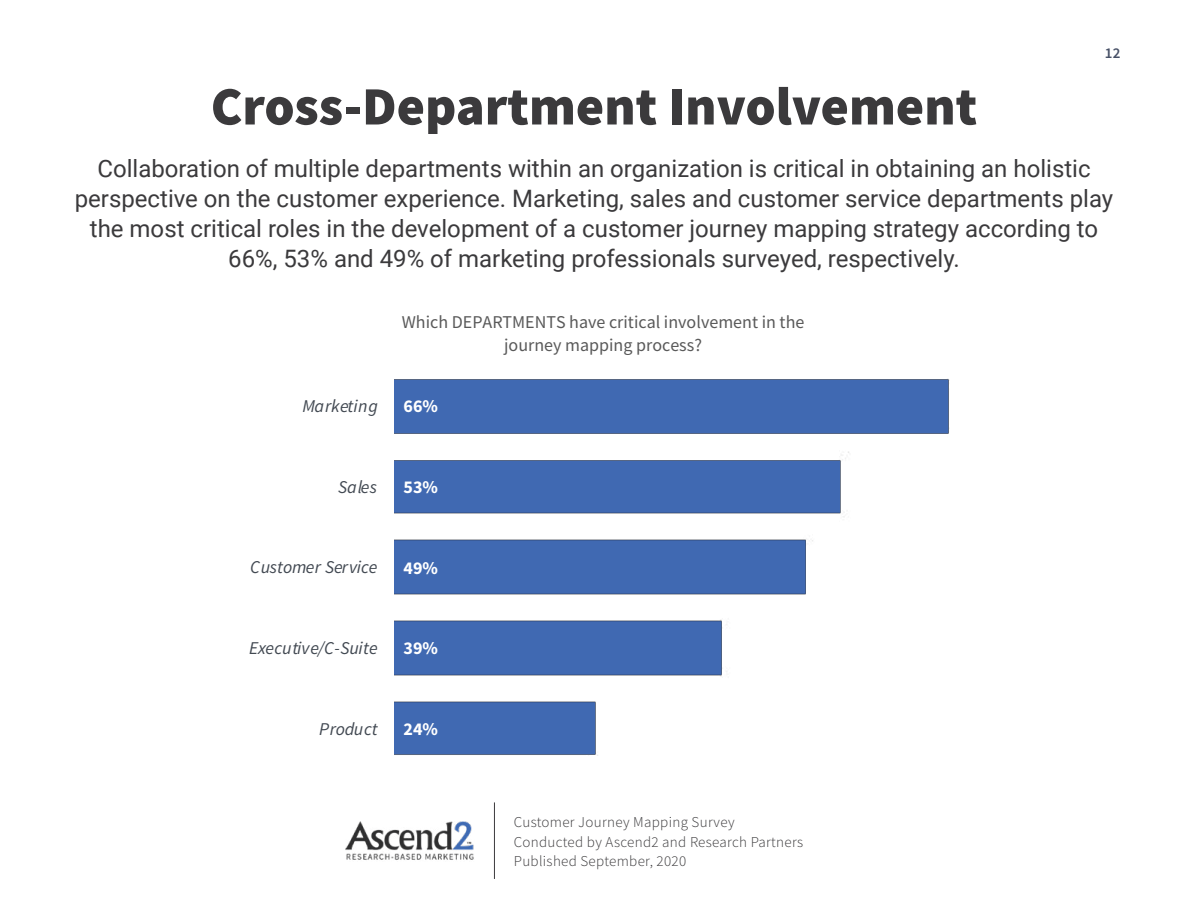
<style>
.page{position:relative;width:1188px;height:918px;background:#fff}
.page>*{position:absolute;margin:0;border:0;box-sizing:border-box;transform-origin:0 0}
.t1{font:900 54px "Source Sans Pro";color:#3b3a3c}
.t2{font:24px/30px "Roboto";color:#3b3a3c;text-align:center}
.t3{font:18px/22.5px "Source Sans Pro";color:#595959;text-align:center}
.t4{font:italic 18px "Source Sans Pro";letter-spacing:-.005em;color:#424952}
.t5{font:700 18px "Source Sans Pro";color:#fff}
.t6{font:300 15px/19.5px "Source Sans Pro";letter-spacing:.02em;color:#3b3a3c}
.t7{font:600 15px "Source Sans Pro";color:#475066}
</style>
<div class="page">
<img style="left:345px;top:821px;width:129px;height:39px">
<hr style="left:494px;top:802px;width:1px;height:77px;background:#3b3a3c">
<img style="left:394px;top:379px;width:556px;height:377px">
<p class="t7" style="left:1105px;top:43px;width:17px">12</p>
<h1 class="t1" style="left:211px;top:69px;width:768px">Cross-Department Involvement</h1>
<p class="t2" style="left:75px;top:152px;width:1040px">Collaboration of multiple departments within an organization is critical in obtaining an holistic perspective on the customer experience. Marketing, sales and customer service departments play the most critical roles in the development of a customer journey mapping strategy according to 66%, 53% and 49% of marketing professionals surveyed, respectively.</p>
<p class="t4" style="left:303px;top:395px;width:77px">Marketing</p>
<p class="t3" style="left:402px;top:311px;width:404px">Which DEPARTMENTS have critical involvement in the journey mapping process?</p>
<p class="t5" style="left:404px;top:394px;width:36px">66%</p>
<p class="t4" style="left:338px;top:476px;width:40px">Sales</p>
<p class="t5" style="left:404px;top:475px;width:36px">53%</p>
<p class="t4" style="left:250px;top:556px;width:129px">Customer Service</p>
<p class="t5" style="left:404px;top:556px;width:36px">49%</p>
<p class="t4" style="left:249px;top:637px;width:130px">Executive/C-Suite</p>
<p class="t5" style="left:404px;top:636px;width:36px">39%</p>
<p class="t4" style="left:319px;top:718px;width:60px">Product</p>
<p class="t5" style="left:404px;top:717px;width:36px">24%</p>
<p class="t6" style="left:514px;top:813px;width:291px">Customer Journey Mapping Survey<br>Conducted by Ascend2 and Research Partners<br>Published September, 2020</p>
</div>
